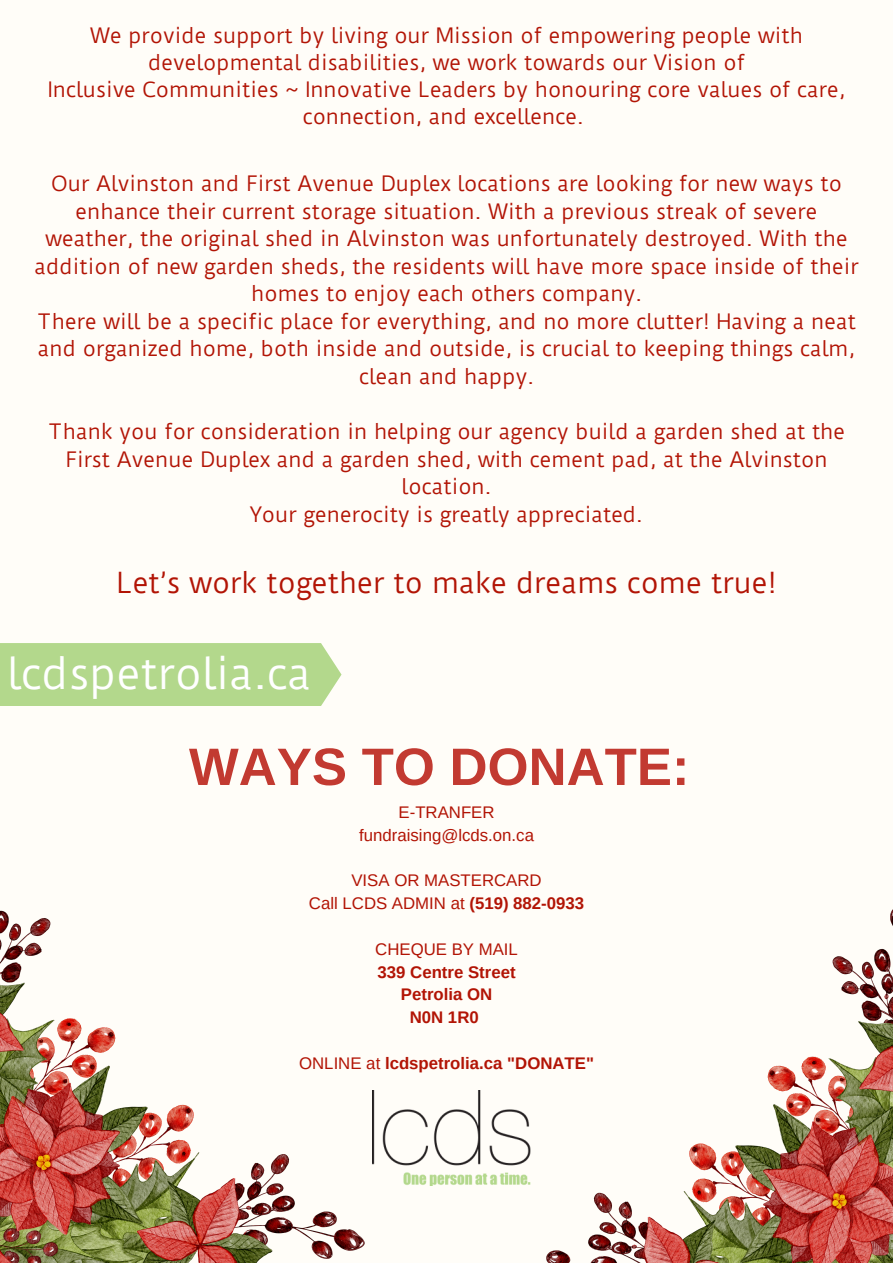
<style>
.page{position:relative;width:893px;height:1263px;background:#fffdf8}
.page>*{position:absolute;margin:0;border:0;box-sizing:border-box;transform-origin:0 0}
.t1{font:700 52.65px "Arimo";color:#c23a31}
.t2{font:40.95px "Duru Sans";color:#fff}
.t3{font:27.22px "Duru Sans";color:#b21405}
.t4{font:19.95px/27.6px "Duru Sans";color:#b21405;text-align:center}
.t5{font:16.8px "Arimo";color:#b21405}
.t6{font:700 16.8px "Arimo";color:#b21405}
.s1{font-weight:700}
.s2{font-weight:400}
</style>
<div class="page">
<img style="left:0;top:910px;width:365px;height:353px">
<img style="left:530px;top:909px;width:363px;height:354px">
<img style="left:373px;top:1091px;width:157px;height:94px">
<div style="left:0;top:643px;width:341px;height:63px;background:#b3d88c"></div>
<p class="t4" style="left:90px;top:22px;width:714px;line-height:27px">We provide support by living our Mission of empowering people with developmental disabilities, we work towards our Vision of</p>
<p class="t4" style="left:48px;top:76px;width:799px;line-height:27px">Inclusive Communities ~ Innovative Leaders by honouring core values of care, connection, and excellence.</p>
<p class="t4" style="left:35px;top:170px;width:825px">Our Alvinston and First Avenue Duplex locations are looking for new ways to enhance their current storage situation. With a previous streak of severe weather, the original shed in Alvinston was unfortunately destroyed. With the addition of new garden sheds, the residents will have more space inside of their homes to enjoy each others company.</p>
<p class="t4" style="left:37px;top:308px;width:820px">There will be a specific place for everything, and no more clutter! Having a neat and organized home, both inside and outside, is crucial to keeping things calm, clean and happy.</p>
<p class="t4" style="left:48px;top:418px;width:799px">Thank you for consideration in helping our agency build a garden shed at the<br>First Avenue Duplex and a garden shed, with cement pad, at the Alvinston location.</p>
<p class="t4" style="left:250px;top:501px;width:394px">Your generocity is greatly appreciated.</p>
<p class="t3" style="left:117px;top:566px;width:661px">Let’s work together to make dreams come true!</p>
<p class="t2" style="left:7px;top:649px;width:306px">lcdspetrolia.ca</p>
<p class="t1" style="left:189px;top:737px;width:502px">WAYS TO DONATE:</p>
<p class="t5" style="left:398px;top:802px;width:98px">E-TRANFER</p>
<p class="t5" style="left:359px;top:825px;width:176px">fundraising@lcds.on.ca</p>
<p class="t5" style="left:351px;top:871px;width:192px">VISA OR MASTERCARD</p>
<p class="t5" style="left:309px;top:894px;width:277px">Call LCDS ADMIN at <span class="s1">(519) 882-0933</span></p>
<p class="t5" style="left:375px;top:939px;width:144px">CHEQUE BY MAIL</p>
<p class="t6" style="left:377px;top:962px;width:140px">339 Centre Street</p>
<p class="t6" style="left:401px;top:985px;width:93px">Petrolia ON</p>
<p class="t6" style="left:410px;top:1008px;width:71px">N0N 1R0</p>
<p class="t6" style="left:299px;top:1054px;width:296px"><span class="s2">ONLINE at</span> lcdspetrolia.ca "DONATE"</p>
</div>
